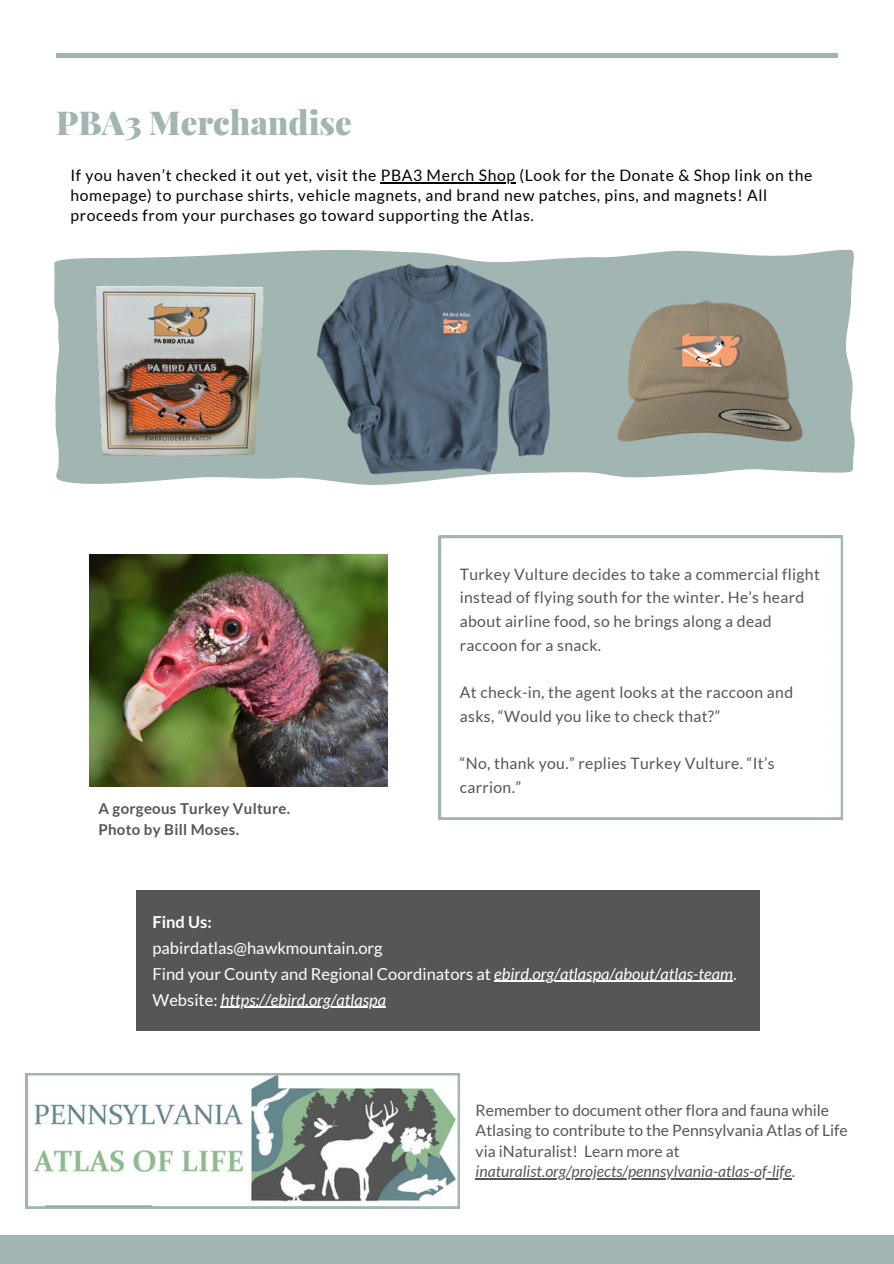
<style>
.page{position:relative;width:894px;height:1264px;background:#fff}
.page>*{position:absolute;margin:0;border:0;box-sizing:border-box;transform-origin:0 0}
.t1{font:900 33px "Playfair Display";color:#a1b5b3}
.t2{font:16.5px "Lato";color:#fff}
.t3{font:italic 16.5px "Lato";color:#fff}
.t4{font:700 16.5px "Lato";color:#fff}
.t5{font:15.75px/23.7px "Lato";letter-spacing:.02em;color:#565656}
.t6{font:15.75px/20.2px "Lato";letter-spacing:.04em;color:#000}
.t7{font:15.75px/20.2px "Lato";color:#565656}
.t8{font:700 15px/21.3px "Lato";letter-spacing:.02em;color:#565656}
.s1{font-style:italic}
.s2{font-style:normal}
</style>
<div class="page">
<div style="left:0;top:1234px;width:893px;height:29px;background:#a1b5b3"></div>
<div style="left:56px;top:53px;width:781px;height:5px;background:#a1b5b3"></div>
<div style="left:136px;top:890px;width:623px;height:140px;background:#565656"></div>
<svg style="left:54px;top:249px;width:801px;height:236px;fill:#a1b5b3"></svg>
<img style="left:306px;top:253px;width:257px;height:229px">
<img style="left:600px;top:287px;width:224px;height:162px">
<img style="left:89px;top:277px;width:181px;height:188px">
<svg style="left:439px;top:536px;width:403px;height:283px"></svg>
<svg style="left:26px;top:1073px;width:433px;height:135px"></svg>
<img style="left:89px;top:554px;width:298px;height:232px">
<hr style="left:494px;top:980px;width:238px;height:2px;background:#fff">
<hr style="left:221px;top:1006px;width:165px;height:1px;background:#fff">
<hr style="left:380px;top:182px;width:135px;height:1px;background:#000">
<hr style="left:475px;top:1177px;width:316px;height:2px;background:#565656">
<p class="t1" style="left:56px;top:99px;width:297px">PBA3 Merchandise</p>
<p class="t6" style="left:70px;top:165px;width:743px">If you haven’t checked it out yet, visit the PBA3 Merch Shop (Look for the Donate &amp; Shop link on the</p>
<p class="t6" style="left:70px;top:185px;width:698px">homepage) to purchase shirts, vehicle magnets, and brand new patches, pins, and magnets! All proceeds from your purchases go toward supporting the Atlas.</p>
<p class="t8" style="left:98px;top:797px;width:193px">A gorgeous Turkey Vulture.<br>Photo by Bill Moses.</p>
<p class="t5" style="left:459px;top:562px;width:361px">Turkey Vulture decides to take a commercial flight instead of flying south for the winter. He’s heard about airline food, so he brings along a dead raccoon for a snack.</p>
<p class="t5" style="left:459px;top:680px;width:335px">At check-in, the agent looks at the raccoon and asks, “Would you like to check that?”</p>
<p class="t5" style="left:459px;top:751px;width:316px">“No, thank you.” replies Turkey Vulture. “It’s carrion.”</p>
<p class="t4" style="left:152px;top:911px;width:61px">Find Us:</p>
<p class="t2" style="left:152px;top:937px;width:232px">pabirdatlas@hawkmountain.org</p>
<p class="t2" style="left:152px;top:963px;width:585px">Find your County and Regional Coordinators at <span class="s1">ebird.org/atlaspa/about/atlas-team</span>.</p>
<p class="t3" style="left:152px;top:989px;width:235px"><span class="s2">Website:</span> https://ebird.org/atlaspa</p>
<p class="t7" style="left:475px;top:1099px;width:373px">Remember to document other flora and fauna while Atlasing to contribute to the Pennsylvania Atlas of Life via iNaturalist! Learn more at <span class="s1">inaturalist.org/projects/pennsylvania-atlas-of-life</span>.</p>
</div>
